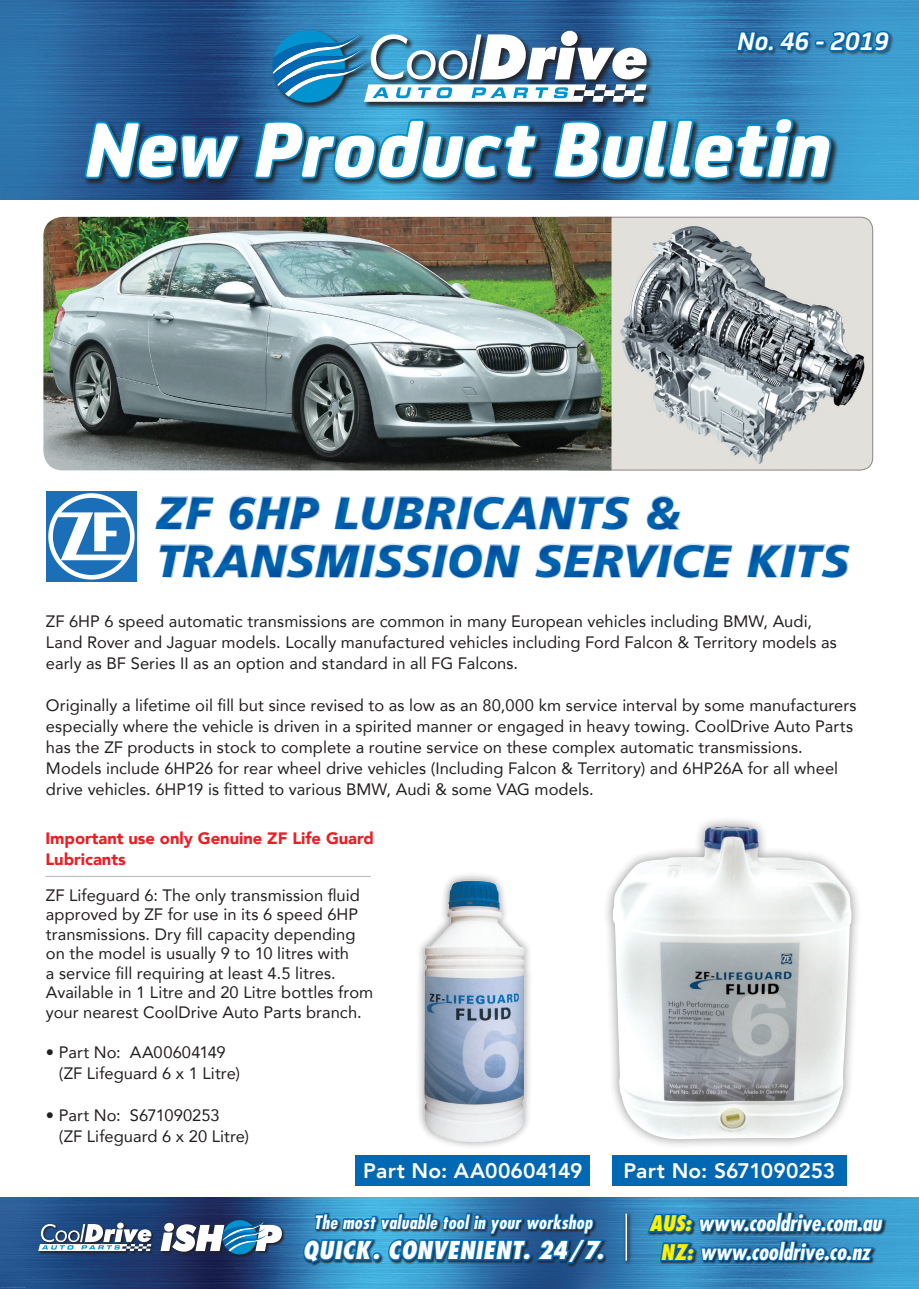
<style>
.page{position:relative;width:919px;height:1289px;background:#fff}
.page>*{position:absolute;margin:0;border:0;box-sizing:border-box;transform-origin:0 0}
.t1{font:italic 800 82.5px "FS Joey";color:#fff}
.t2{font:italic 900 45px/48px "Frutiger LT Std";letter-spacing:.025em;color:#0168b3}
.t3{font:italic 700 27px "FS Joey";color:#fff}
.t4{font:italic 800 condensed 24px "Futura Std";letter-spacing:.01em;color:#fff}
.t5{font:italic 700 condensed 22.5px/28.5px "Futura Std";letter-spacing:-.005em;color:#fff;text-align:center}
.t6{font:800 21px "Avenir";letter-spacing:.005em;color:#fff}
.t7{font:italic 700 condensed 18px "Futura Std";letter-spacing:.02em;color:#fff}
.t8{font:16.5px/21px "Avenir";letter-spacing:.005em;color:#231f20}
.t9{font:900 16.5px/21px "Avenir";color:#ee1d23}
.s1{font-weight:800;font-size:21px;color:#fff101}
</style>
<div class="page">
<img style="left:0;top:1197px;width:918px;height:91px">
<svg style="left:301px;top:1155px;width:305px;height:133px"></svg>
<div style="left:595px;top:1252px;width:9px;height:8px;border:3px solid #0168b3;border-radius:50%"></div>
<svg style="left:645px;top:1155px;width:239px;height:133px;background:#4890bf"></svg>
<div style="left:622px;top:1210px;width:11px;height:56px;background:#231f20;opacity:.9"></div>
<hr style="left:625px;top:1213px;width:2px;height:47px;background:#fff">
<img style="left:0;top:0;width:918px;height:200px">
<div style="left:271px;top:29px;width:382px;height:81px;background:#231f20;opacity:.9"></div>
<svg style="left:272px;top:28px;width:374px;height:76px"></svg>
<div style="left:736px;top:31px;width:157px;height:24px;background:#231f20;opacity:.5"></div>
<svg style="left:735px;top:29px;width:156px;height:25px;background:#1a71ad"></svg>
<div style="left:83px;top:116px;width:755px;height:71px;background:#231f20;opacity:.9"></div>
<svg style="left:83px;top:119px;width:158px;height:62px;background:#174f76"></svg>
<svg style="left:252px;top:117px;width:287px;height:64px;background:#21678c"></svg>
<svg style="left:551px;top:115px;width:282px;height:66px;background:#1d6085"></svg>
<div style="left:38px;top:1219px;width:247px;height:38px;background:#231f20;opacity:.9"></div>
<svg style="left:160px;top:1218px;width:122px;height:37px"></svg>
<svg style="left:38px;top:1222px;width:113px;height:28px"></svg>
<svg style="left:568px;top:216px;width:305px;height:255px;background:#b2b6b6"></svg>
<img style="left:43px;top:217px;width:568px;height:253px">
<div style="left:142px;top:480px;width:723px;height:112px;background:#0168b3;opacity:.5"></div>
<div style="left:356px;top:1154px;width:234px;height:31px;background:#0168b3"></div>
<div style="left:612px;top:1154px;width:234px;height:31px;background:#0168b3"></div>
<img style="left:419px;top:875px;width:111px;height:272px">
<div style="left:602px;top:816px;width:259px;height:333px;background:#231f20;opacity:.48"></div>
<img style="left:612px;top:826px;width:239px;height:313px">
<hr style="left:45px;top:875px;width:326px;height:2px;background:#bcbdc0">
<div style="left:46px;top:491px;width:91px;height:91px;background:#1a6fb8"></div>
<svg style="left:48px;top:493px;width:87px;height:86px"></svg>
<h3 class="t3" style="left:737px;top:21px;width:153px">No. 46 - 2019</h3>
<h1 class="t1" style="left:86px;top:83px;width:748px">New Product Bulletin</h1>
<h2 class="t2" style="left:157px;top:489px;width:694px">ZF 6HP LUBRICANTS &amp;<br>TRANSMISSION SERVICE KITS</h2>
<p class="t8" style="left:46px;top:610px;width:792px">ZF 6HP 6 speed automatic transmissions are common in many European vehicles including BMW, Audi,<br>Land Rover and Jaguar models. Locally manufactured vehicles including Ford Falcon &amp; Territory models as early as BF Series II as an option and standard in all FG Falcons.</p>
<p class="t8" style="left:46px;top:694px;width:811px">Originally a lifetime oil fill but since revised to as low as an 80,000 km service interval by some manufacturers especially where the vehicle is driven in a spirited manner or engaged in heavy towing. CoolDrive Auto Parts has the ZF products in stock to complete a routine service on these complex automatic transmissions.<br>Models include 6HP26 for rear wheel drive vehicles (Including Falcon &amp; Territory) and 6HP26A for all wheel drive vehicles. 6HP19 is fitted to various BMW, Audi &amp; some VAG models.</p>
<p class="t9" style="left:45px;top:826px;width:330px">Important use only Genuine ZF Life Guard<br>Lubricants</p>
<p class="t8" style="left:46px;top:884px;width:329px;line-height:19.5px">ZF Lifeguard 6: The only transmission fluid approved by ZF for use in its 6 speed 6HP transmissions. Dry fill capacity depending on the model is usually 9 to 10 litres with<br>a service fill requiring at least 4.5 litres.<br>Available in 1 Litre and 20 Litre bottles from your nearest CoolDrive Auto Parts branch.</p>
<p class="t8" style="left:59px;top:1041px;width:183px;text-indent:-13px">• Part No: AA00604149 (ZF Lifeguard 6 x 1 Litre)</p>
<p class="t8" style="left:59px;top:1104px;width:192px;text-indent:-13px">• Part No: S671090253<br>(ZF Lifeguard 6 x 20 Litre)</p>
<p class="t6" style="left:363px;top:1153px;width:221px">Part No: AA00604149</p>
<p class="t6" style="left:623px;top:1153px;width:213px">Part No: S671090253</p>
<p class="t7" style="left:314px;top:1210px;width:280px">The most valuable tool in your workshop</p>
<h3 class="t4" style="left:302px;top:1234px;width:302px">QUICK. CONVENIENT. 24/7.</h3>
<h3 class="t5" style="left:649px;top:1209px;width:233px"><span class="s1">AUS:</span> www.cooldrive.com.au<br><span class="s1">NZ:</span> www.cooldrive.co.nz</h3>
</div>
